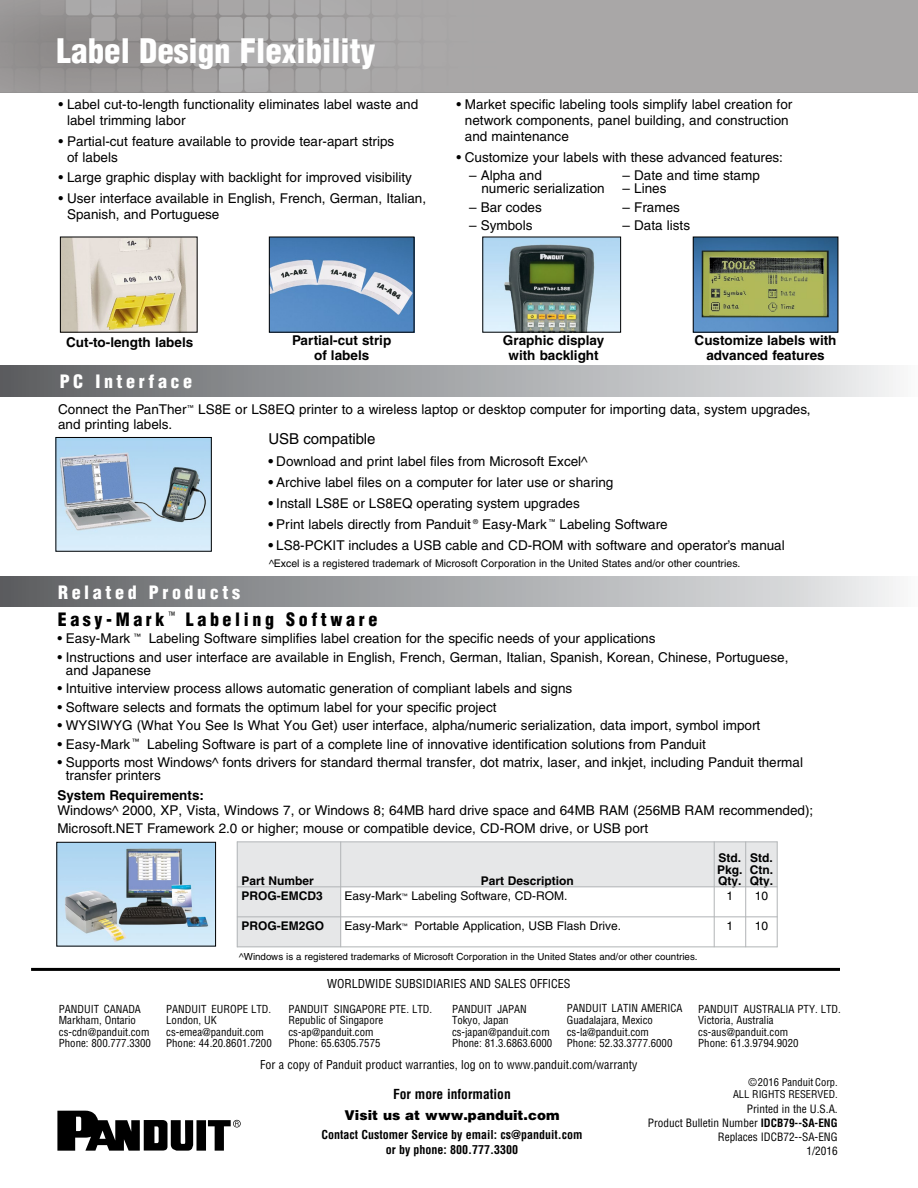
<style>
.page{position:relative;width:918px;height:1188px;background:#fff}
.page>*{position:absolute;margin:0;border:0;box-sizing:border-box;transform-origin:0 0}
.t1{font:900 condensed 33px "Helvetica";color:#fff}
.t2{font:900 condensed 18px "Helvetica";letter-spacing:.2em;color:#000}
.t3{font:900 condensed 18px "Helvetica";letter-spacing:.2em;color:#fff}
.t4{font:15px "Helvetica";color:#000}
.t5{font:13.5px/15.8px "Helvetica";color:#000}
.t6{font:700 13.5px/15px "Helvetica";color:#000;text-align:center}
.t7{font:900 13.5px "Helvetica";color:#000}
.t8{font:700 condensed 13.5px "Helvetica";color:#000}
.t9{font:condensed 12px "Helvetica";color:#000}
.t10{font:12px "Helvetica";color:#000}
.t11{font:700 12px/11.7px "Helvetica";color:#000;text-align:justify}
.t12{font:700 condensed 12px/15px "Helvetica";color:#000;text-align:center}
.t13{font:condensed 11.25px/14.2px "Helvetica";color:#000;text-align:right}
.t14{font:condensed 10.8px/11.6px "Helvetica";color:#000}
.t15{font:10.5px "Helvetica";color:#000}
.t16{font:condensed 10.5px/12px "Helvetica";color:#000;text-align:right}
.t17{font:9.75px "Helvetica";color:#000}
.s1{font-weight:700}
.s2{font-size:6px}
</style>
<div class="page">
<hr style="left:31px;top:968px;width:809px;height:3px;background:#000">
<svg style="left:57px;top:1111px;width:184px;height:40px"></svg>
<img style="left:57px;top:439px;width:153px;height:111px">
<div style="left:55px;top:437px;width:157px;height:115px;border:1px solid #000"></div>
<img style="left:695px;top:239px;width:141px;height:92px">
<div style="left:693px;top:237px;width:145px;height:96px;border:1px solid #000"></div>
<img style="left:271px;top:239px;width:141px;height:92px">
<div style="left:269px;top:237px;width:145px;height:96px;border:1px solid #000"></div>
<img style="left:484px;top:239px;width:135px;height:92px">
<div style="left:482px;top:237px;width:139px;height:96px;border:1px solid #000"></div>
<img style="left:62px;top:239px;width:134px;height:92px">
<img style="left:58px;top:844px;width:156px;height:100px">
<div style="left:56px;top:842px;width:160px;height:104px;border:1px solid #000"></div>
<div style="left:237px;top:842px;width:104px;height:45px;background:#e6e7e8"></div>
<div style="left:341px;top:842px;width:373px;height:45px;background:#e6e7e8"></div>
<div style="left:714px;top:842px;width:32px;height:45px;background:#e6e7e8"></div>
<div style="left:746px;top:842px;width:31px;height:45px;background:#e6e7e8"></div>
<div style="left:237px;top:887px;width:104px;height:30px;background:#e6e7e8"></div>
<div style="left:237px;top:917px;width:104px;height:30px;background:#e6e7e8"></div>
<hr style="left:237px;top:887px;width:541px;height:1px;background:#b1b4b6">
<hr style="left:237px;top:842px;width:541px;height:1px;background:#b1b4b6">
<hr style="left:237px;top:917px;width:541px;height:1px;background:#b1b4b6">
<hr style="left:237px;top:947px;width:541px;height:1px;background:#b1b4b6">
<hr style="left:340px;top:842px;width:1px;height:105px;background:#b1b4b6">
<hr style="left:237px;top:842px;width:1px;height:105px;background:#b1b4b6">
<hr style="left:714px;top:842px;width:1px;height:105px;background:#b1b4b6">
<hr style="left:745px;top:842px;width:1px;height:105px;background:#b1b4b6">
<hr style="left:777px;top:842px;width:1px;height:105px;background:#b1b4b6">
<div style="left:0;top:365px;width:918px;height:31px;background:linear-gradient(to right,#5f6164,#eff0f2)"></div>
<div style="left:0;top:576px;width:918px;height:31px;background:linear-gradient(to right,#5f6164,#eff0f2)"></div>
<img style="left:0;top:0;width:918px;height:93px">
<h1 class="t1" style="left:57px;top:30px;width:320px">Label Design Flexibility</h1>
<p class="t5" style="left:67px;top:97px;width:353px;text-indent:-8px">• Label cut-to-length functionality eliminates label waste and label trimming labor</p>
<p class="t5" style="left:67px;top:133px;width:329px;text-indent:-8px">• Partial-cut feature available to provide tear-apart strips of labels</p>
<p class="t5" style="left:59px;top:170px;width:355px">• Large graphic display with backlight for improved visibility</p>
<p class="t5" style="left:67px;top:190px;width:361px;text-indent:-8px">• User interface available in English, French, German, Italian,<br>Spanish, and Portuguese</p>
<p class="t5" style="left:465px;top:97px;width:329px;text-indent:-8px">• Market specific labeling tools simplify label creation for network components, panel building, and construction and maintenance</p>
<p class="t5" style="left:456px;top:149px;width:328px">• Customize your labels with these advanced features:</p>
<p class="t5" style="left:469px;top:167px;width:74px">– Alpha and</p>
<p class="t5" style="left:623px;top:167px;width:139px">– Date and time stamp</p>
<p class="t5" style="left:481px;top:181px;width:125px">numeric serialization</p>
<p class="t5" style="left:623px;top:181px;width:45px">– Lines</p>
<p class="t5" style="left:469px;top:199px;width:74px">– Bar codes</p>
<p class="t5" style="left:623px;top:199px;width:59px">– Frames</p>
<p class="t5" style="left:469px;top:218px;width:65px">– Symbols</p>
<p class="t5" style="left:623px;top:218px;width:69px">– Data lists</p>
<p class="t6" style="left:66px;top:334px;width:129px">Cut-to-length labels</p>
<h2 class="t3" style="left:60px;top:370px;width:134px">PC Interface</h2>
<p class="t6" style="left:292px;top:333px;width:101px">Partial-cut strip of labels</p>
<p class="t6" style="left:503px;top:333px;width:103px">Graphic display with backlight</p>
<p class="t6" style="left:695px;top:333px;width:143px">Customize labels with advanced features</p>
<p class="t5" style="left:58px;top:402px;width:754px;line-height:15px">Connect the PanTher<sup>™</sup> LS8E or LS8EQ printer to a wireless laptop or desktop computer for importing data, system upgrades, and printing labels.</p>
<p class="t4" style="left:268px;top:430px;width:109px">USB compatible</p>
<p class="t5" style="left:268px;top:453px;width:321px"><span class="s1">•</span> Download and print label files from Microsoft Excel^</p>
<p class="t5" style="left:268px;top:474px;width:347px"><span class="s1">•</span> Archive label files on a computer for later use or sharing</p>
<p class="t5" style="left:268px;top:495px;width:313px"><span class="s1">•</span> Install LS8E or LS8EQ operating system upgrades</p>
<p class="t5" style="left:268px;top:516px;width:401px"><span class="s1">•</span> Print labels directly from Panduit <sup>®</sup> Easy-Mark <sup>™</sup> Labeling Software</p>
<p class="t5" style="left:268px;top:537px;width:518px"><span class="s1">•</span> LS8-PCKIT includes a USB cable and CD-ROM with software and operator’s manual</p>
<h2 class="t3" style="left:58px;top:581px;width:183px">Related Products</h2>
<p class="t15" style="left:269px;top:558px;width:473px">^Excel is a registered trademark of Microsoft Corporation in the United States and/or other countries.</p>
<h2 class="t2" style="left:58px;top:608px;width:321px">Easy-Mark <sup>™</sup> Labeling Software</h2>
<p class="t5" style="left:57px;top:631px;width:600px">• Easy-Mark <sup>™</sup> Labeling Software simplifies label creation for the specific needs of your applications</p>
<p class="t5" style="left:66px;top:650px;width:724px;line-height:13.5px;text-indent:-8px">• Instructions and user interface are available in English, French, German, Italian, Spanish, Korean, Chinese, Portuguese, and Japanese</p>
<p class="t5" style="left:57px;top:681px;width:516px">• Intuitive interview process allows automatic generation of compliant labels and signs</p>
<p class="t5" style="left:57px;top:699px;width:441px">• Software selects and formats the optimum label for your specific project</p>
<p class="t5" style="left:57px;top:718px;width:704px">• WYSIWYG (What You See Is What You Get) user interface, alpha/numeric serialization, data import, symbol import</p>
<p class="t5" style="left:57px;top:736px;width:650px">• Easy-Mark <sup>™</sup> Labeling Software is part of a complete line of innovative identification solutions from Panduit</p>
<p class="t5" style="left:66px;top:755px;width:739px;line-height:13.5px;text-indent:-8px">• Supports most Windows^ fonts drivers for standard thermal transfer, dot matrix, laser, and inkjet, including Panduit thermal transfer printers</p>
<p class="t6" style="left:57px;top:787px;width:148px">System Requirements:</p>
<p class="t5" style="left:57px;top:801px;width:757px;line-height:18px">Windows^ 2000, XP, Vista, Windows 7, or Windows 8; 64MB hard drive space and 64MB RAM (256MB RAM recommended);<br>Microsoft.NET Framework 2.0 or higher; mouse or compatible device, CD-ROM drive, or USB port</p>
<p class="t11" style="left:241px;top:875px;width:74px">Part Number</p>
<p class="t11" style="left:481px;top:875px;width:95px">Part Description</p>
<p class="t11" style="left:717px;top:852px;width:27px">Std.<br>Pkg.<br>Qty.</p>
<p class="t11" style="left:750px;top:852px;width:25px">Std.<br>Ctn.<br>Qty.</p>
<p class="t11" style="left:241px;top:890px;width:83px">PROG-EMCD3</p>
<p class="t10" style="left:344px;top:889px;width:225px">Easy-Mark<span class="s2">™</span> Labeling Software, CD-ROM.</p>
<p class="t10" style="left:727px;top:889px;width:8px">1</p>
<p class="t10" style="left:755px;top:889px;width:15px">10</p>
<p class="t11" style="left:241px;top:920px;width:84px">PROG-EM2GO</p>
<p class="t10" style="left:344px;top:919px;width:278px">Easy-Mark<span class="s2">™</span> Portable Application, USB Flash Drive.</p>
<p class="t10" style="left:727px;top:919px;width:8px">1</p>
<p class="t10" style="left:755px;top:919px;width:15px">10</p>
<p class="t17" style="left:239px;top:951px;width:460px">^Windows is a registered trademarks of Microsoft Corporation in the United States and/or other countries.</p>
<p class="t9" style="left:327px;top:976px;width:245px">WORLDWIDE SUBSIDIARIES AND SALES OFFICES</p>
<p class="t14" style="left:567px;top:1003px;width:117px">PANDUIT LATIN AMERICA<br>Guadalajara, Mexico cs-la@panduit.com<br>Phone: 52.33.3777.6000</p>
<p class="t14" style="left:288px;top:1003px;width:145px">PANDUIT SINGAPORE PTE. LTD.<br>Republic of Singapore cs-ap@panduit.com<br>Phone: 65.6305.7575</p>
<p class="t14" style="left:698px;top:1003px;width:144px">PANDUIT AUSTRALIA PTY. LTD.<br>Victoria, Australia cs-aus@panduit.com<br>Phone: 61.3.9794.9020</p>
<p class="t14" style="left:59px;top:1003px;width:94px">PANDUIT CANADA<br>Markham, Ontario cs-cdn@panduit.com<br>Phone: 800.777.3300</p>
<p class="t14" style="left:166px;top:1003px;width:107px">PANDUIT EUROPE LTD.<br>London, UK cs-emea@panduit.com<br>Phone: 44.20.8601.7200</p>
<p class="t14" style="left:452px;top:1003px;width:102px">PANDUIT JAPAN<br>Tokyo, Japan cs-japan@panduit.com<br>Phone: 81.3.6863.6000</p>
<p class="t9" style="left:260px;top:1057px;width:379px">For a copy of Panduit product warranties, log on to www.panduit.com/warranty</p>
<p class="t8" style="left:393px;top:1086px;width:119px">For more information</p>
<p class="t7" style="left:344px;top:1107px;width:217px">Visit us at www.panduit.com</p>
<p class="t12" style="left:321px;top:1127px;width:263px">Contact Customer Service by email: cs@panduit.com or by phone: 800.777.3300</p>
<p class="t16" style="left:733px;top:1076px;width:106px">©2016 Panduit Corp.<br>ALL RIGHTS RESERVED.</p>
<p class="t13" style="left:648px;top:1101px;width:191px">Printed in the U.S.A.<br>Product Bulletin Number <span class="s1">IDCB79--SA-ENG<br></span>Replaces IDCB72--SA-ENG<br>1/2016</p>
</div>
